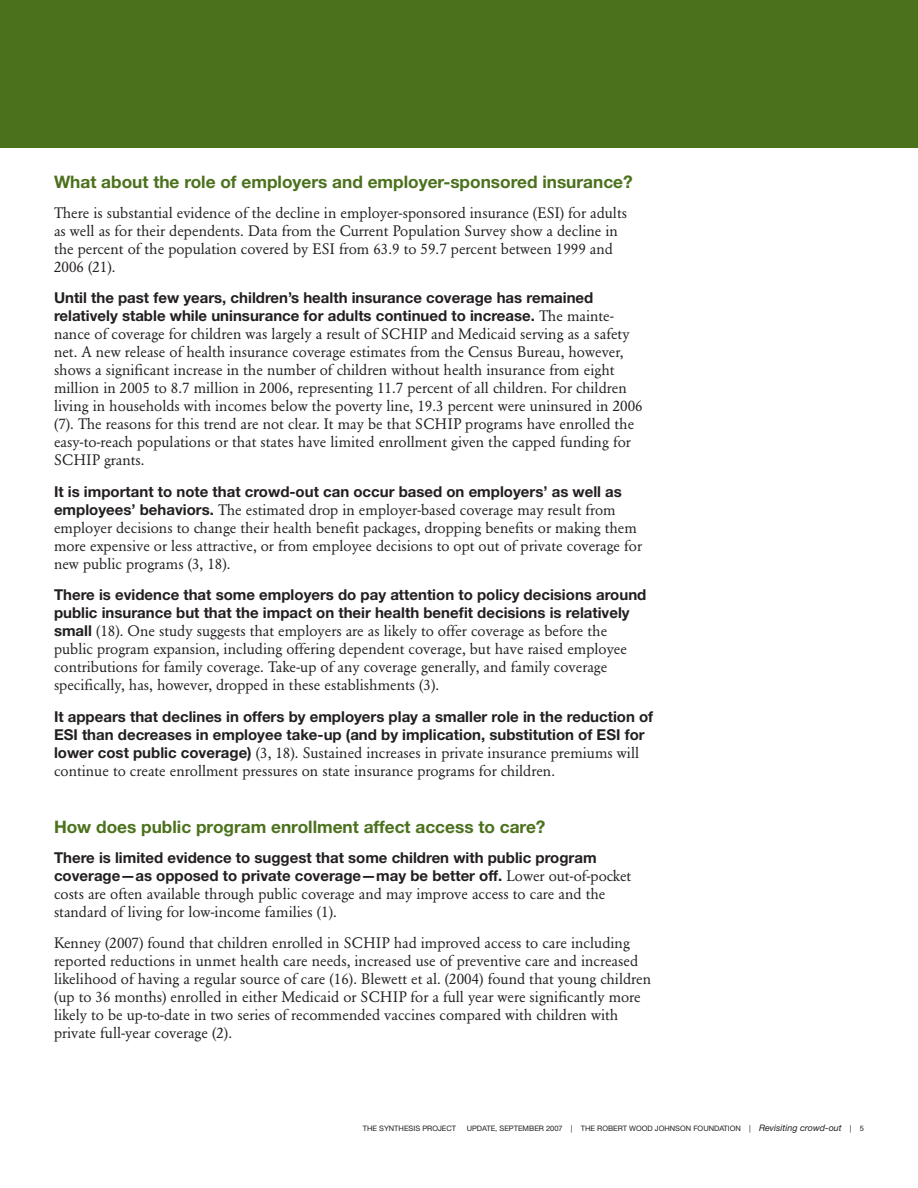
<style>
.page{position:relative;width:918px;height:1188px;background:#fff}
.page>*{position:absolute;margin:0;border:0;box-sizing:border-box;transform-origin:0 0}
._1_Head{font:700 17.25px "Helvetica Neue LT Pro";color:#4b711c}
.text{font:15px/18px "Garamond BE";color:#231f20}
.text-2{font:700 15px/18px "Helvetica Neue LT Pro";color:#231f20}
.t1{font:7.5px "Helvetica Neue LT Pro";color:#231f20}
.s1{font-family:"Helvetica Neue LT Pro";font-weight:700}
.s2{font-family:"Garamond BE";font-weight:400}
.s3{font-style:italic;font-size:9px}
</style>
<div class="page">
<div style="left:0;top:0;width:918px;height:148px;background:#4b711c"></div>
<p class="_1_Head" style="left:54px;top:171px;width:580px">What about the role of employers and employer-sponsored insurance?</p>
<p class="text" style="left:54px;top:204px;width:575px">There is substantial evidence of the decline in employer-sponsored insurance (ESI) for adults as well as for their dependents. Data from the Current Population Survey show a decline in the percent of the population covered by ESI from 63.9 to 59.7 percent between 1999 and 2006 (21).</p>
<p class="text" style="left:54px;top:289px;width:590px"><span class="s1">Until the past few years, children’s health insurance coverage has remained relatively stable while uninsurance for adults continued to increase.</span> The mainte&shy;nance of coverage for children was largely a result of SCHIP and Medicaid serving as a safety net. A new release of health insurance coverage estimates from the Census Bureau, however, shows a significant increase in the number of children without health insurance from eight million in 2005 to 8.7 million in 2006, representing 11.7 percent of all children. For children living in households with incomes below the poverty line, 19.3 percent were uninsured in 2006 (7). The reasons for this trend are not clear. It may be that SCHIP programs have enrolled the easy-to-reach populations or that states have limited enrollment given the capped funding for SCHIP grants.</p>
<p class="text" style="left:54px;top:483px;width:590px"><span class="s1">It is important to note that crowd-out can occur based on employers’ as well as employees’ behaviors.</span> The estimated drop in employer-based coverage may result from employer decisions to change their health benefit packages, dropping benefits or making them more expensive or less attractive, or from employee decisions to opt out of private coverage for new public programs (3, 18).</p>
<p class="text" style="left:54px;top:586px;width:594px"><span class="s1">There is evidence that some employers do pay attention to policy decisions around public insurance but that the impact on their health benefit decisions is relatively small</span> (18). One study suggests that employers are as likely to offer coverage as before the public program expansion, including offering dependent coverage, but have raised employee contributions for family coverage. Take-up of any coverage generally, and family coverage specifically, has, however, dropped in these establishments (3).</p>
<p class="text-2" style="left:54px;top:707px;width:601px">It appears that declines in offers by employers play a smaller role in the reduction of ESI than decreases in employee take-up (and by implication, substitution of ESI for lower cost public coverage) <span class="s2">(3, 18). Sustained increases in private insurance premiums will continue to create enrollment pressures on state insurance programs for children.</span></p>
<p class="_1_Head" style="left:54px;top:816px;width:493px">How does public program enrollment affect access to care?</p>
<p class="text" style="left:54px;top:848px;width:579px"><span class="s1">There is limited evidence to suggest that some children with public program coverage—as opposed to private coverage—may be better off.</span> Lower out-of-pocket costs are often available through public coverage and may improve access to care and the standard of living for low-income families (1).</p>
<p class="text" style="left:54px;top:934px;width:599px">Kenney (2007) found that children enrolled in SCHIP had improved access to care including reported reductions in unmet health care needs, increased use of preventive care and increased likelihood of having a regular source of care (16). Blewett et al. (2004) found that young children (up to 36 months) enrolled in either Medicaid or SCHIP for a full year were significantly more likely to be up-to-date in two series of recommended vaccines compared with children with private full-year coverage (2).</p>
<p class="t1" style="left:363px;top:1124px;width:95px">THE SYNTHESIS PROJECT</p>
<p class="t1" style="left:467px;top:1124px;width:386px">UPDATE, SEPTEMBER 2007 | THE ROBERT WOOD JOHNSON FOUNDATION | <span class="s3">Revisiting crowd-out</span> |</p>
</div>
